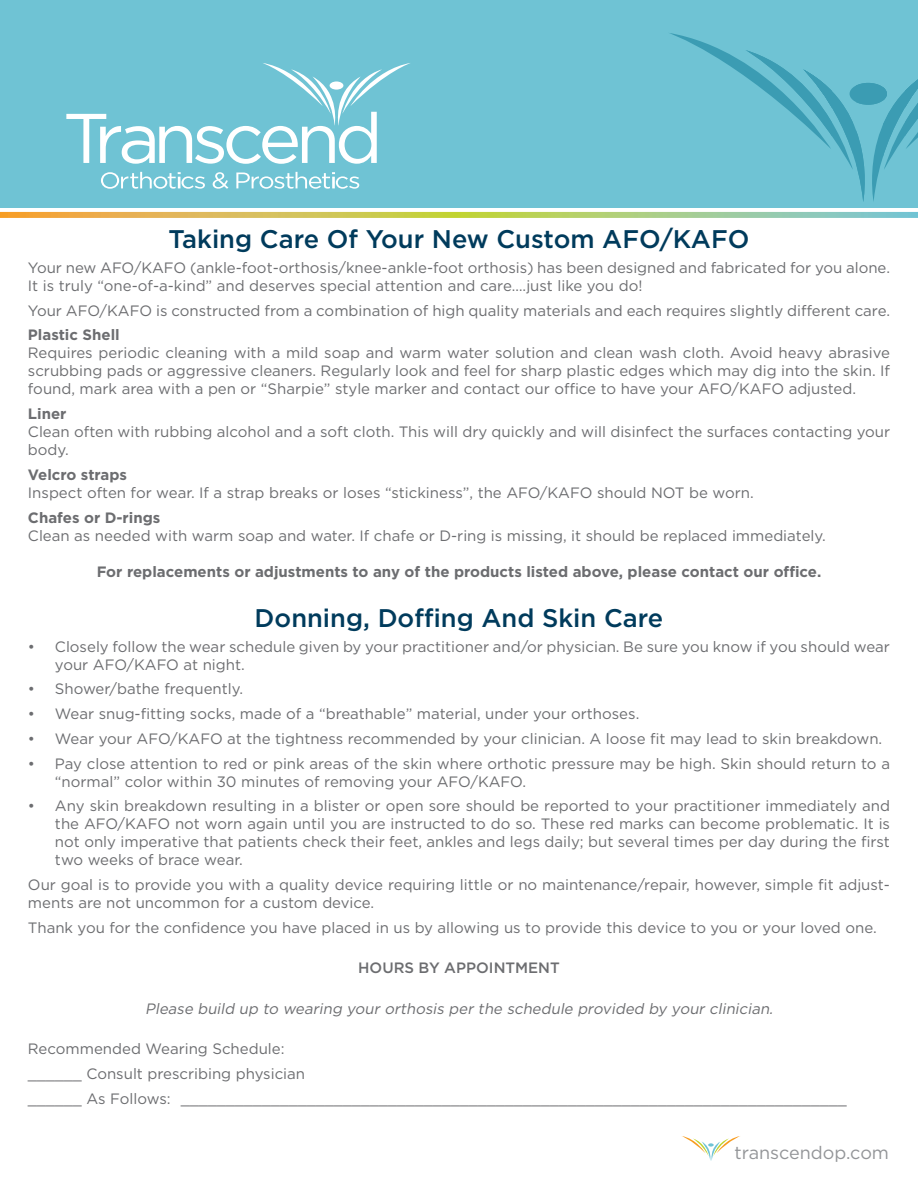
<style>
.page{position:relative;width:918px;height:1188px;background:#fff}
.page>*{position:absolute;margin:0;border:0;box-sizing:border-box;transform-origin:0 0}
.t1{font:500 25.5px "Gotham";color:#003b5c}
.t2{font:18px "Gotham";color:#939598}
.t3{font:15px/18px "Gotham";color:#6c6d70}
.t4{font:700 15px "Gotham";color:#6c6d70}
.t5{font:italic 15px "Gotham";color:#6c6d70}
.t6{font:500 15px "Gotham";color:#6c6d70}
</style>
<div class="page">
<svg style="left:0;top:212px;width:918px;height:6px;background:#bfc46f"></svg>
<div style="left:0;top:0;width:918px;height:207px;background:#6fc3d4"></div>
<svg style="left:101px;top:172px;width:104px;height:17px"></svg>
<svg style="left:213px;top:172px;width:15px;height:17px"></svg>
<svg style="left:236px;top:172px;width:123px;height:17px"></svg>
<svg style="left:66px;top:63px;width:344px;height:101px"></svg>
<svg style="left:682px;top:1136px;width:58px;height:25px"></svg>
<p class="t1" style="left:169px;top:223px;width:582px">Taking Care Of Your New Custom AFO/KAFO</p>
<p class="t3" style="left:28px;top:258px;width:864px">Your new AFO/KAFO (ankle-foot-orthosis/knee-ankle-foot orthosis) has been designed and fabricated for you alone.<br>It is truly “one-of-a-kind” and deserves special attention and care….just like you do!</p>
<p class="t3" style="left:28px;top:301px;width:864px">Your AFO/KAFO is constructed from a combination of high quality materials and each requires slightly different care.</p>
<p class="t4" style="left:28px;top:327px;width:93px">Plastic Shell</p>
<p class="t3" style="left:28px;top:344px;width:864px;text-align:justify">Requires periodic cleaning with a mild soap and warm water solution and clean wash cloth. Avoid heavy abrasive scrubbing pads or aggressive cleaners. Regularly look and feel for sharp plastic edges which may dig into the skin. If found, mark area with a pen or “Sharpie” style marker and contact our office to have your AFO/KAFO adjusted.</p>
<p class="t4" style="left:28px;top:405px;width:40px">Liner</p>
<p class="t3" style="left:28px;top:423px;width:864px">Clean often with rubbing alcohol and a soft cloth. This will dry quickly and will disinfect the surfaces contacting your body.</p>
<p class="t4" style="left:28px;top:466px;width:101px">Velcro straps</p>
<p class="t3" style="left:28px;top:483px;width:727px">Inspect often for wear. If a strap breaks or loses “stickiness”, the AFO/KAFO should NOT be worn.</p>
<p class="t4" style="left:28px;top:509px;width:134px">Chafes or D-rings</p>
<p class="t3" style="left:28px;top:526px;width:799px">Clean as needed with warm soap and water. If chafe or D-ring is missing, it should be replaced immediately.</p>
<p class="t4" style="left:97px;top:563px;width:726px">For replacements or adjustments to any of the products listed above, please contact our office.</p>
<p class="t1" style="left:255px;top:601px;width:410px">Donning, Doffing And Skin Care</p>
<p class="t3" style="left:55px;top:637px;width:837px;text-indent:-27px">• Closely follow the wear schedule given by your practitioner and/or physician. Be sure you know if you should wear your AFO/KAFO at night.</p>
<p class="t3" style="left:28px;top:680px;width:217px">• Shower/bathe frequently.</p>
<p class="t3" style="left:28px;top:704px;width:613px">• Wear snug-fitting socks, made of a “breathable” material, under your orthoses.</p>
<p class="t3" style="left:28px;top:729px;width:856px">• Wear your AFO/KAFO at the tightness recommended by your clinician. A loose fit may lead to skin breakdown.</p>
<p class="t3" style="left:55px;top:754px;width:837px;text-indent:-27px">• Pay close attention to red or pink areas of the skin where orthotic pressure may be high. Skin should return to a “normal” color within 30 minutes of removing your AFO/KAFO.</p>
<p class="t3" style="left:55px;top:797px;width:837px;text-align:justify;text-indent:-27px">• Any skin breakdown resulting in a blister or open sore should be reported to your practitioner immediately and the AFO/KAFO not worn again until you are instructed to do so. These red marks can become problematic. It is not only imperative that patients check their feet, ankles and legs daily; but several times per day during the first two weeks of brace wear.</p>
<p class="t3" style="left:28px;top:875px;width:864px">Our goal is to provide you with a quality device requiring little or no maintenance/repair, however, simple fit adjust&shy;ments are not uncommon for a custom device.</p>
<p class="t3" style="left:28px;top:918px;width:850px">Thank you for the confidence you have placed in us by allowing us to provide this device to you or your loved one.</p>
<p class="t6" style="left:358px;top:958px;width:203px">HOURS BY APPOINTMENT</p>
<p class="t5" style="left:145px;top:999px;width:633px">Please build up to wearing your orthosis per the schedule provided by your clinician.</p>
<p class="t3" style="left:28px;top:1040px;width:258px">Recommended Wearing Schedule:</p>
<p class="t3" style="left:28px;top:1064px;width:279px">______ Consult prescribing physician</p>
<p class="t3" style="left:28px;top:1089px;width:820px">______ As Follows: __________________________________________________________________________</p>
<p class="t2" style="left:735px;top:1141px;width:156px">transcendop.com</p>
</div>
